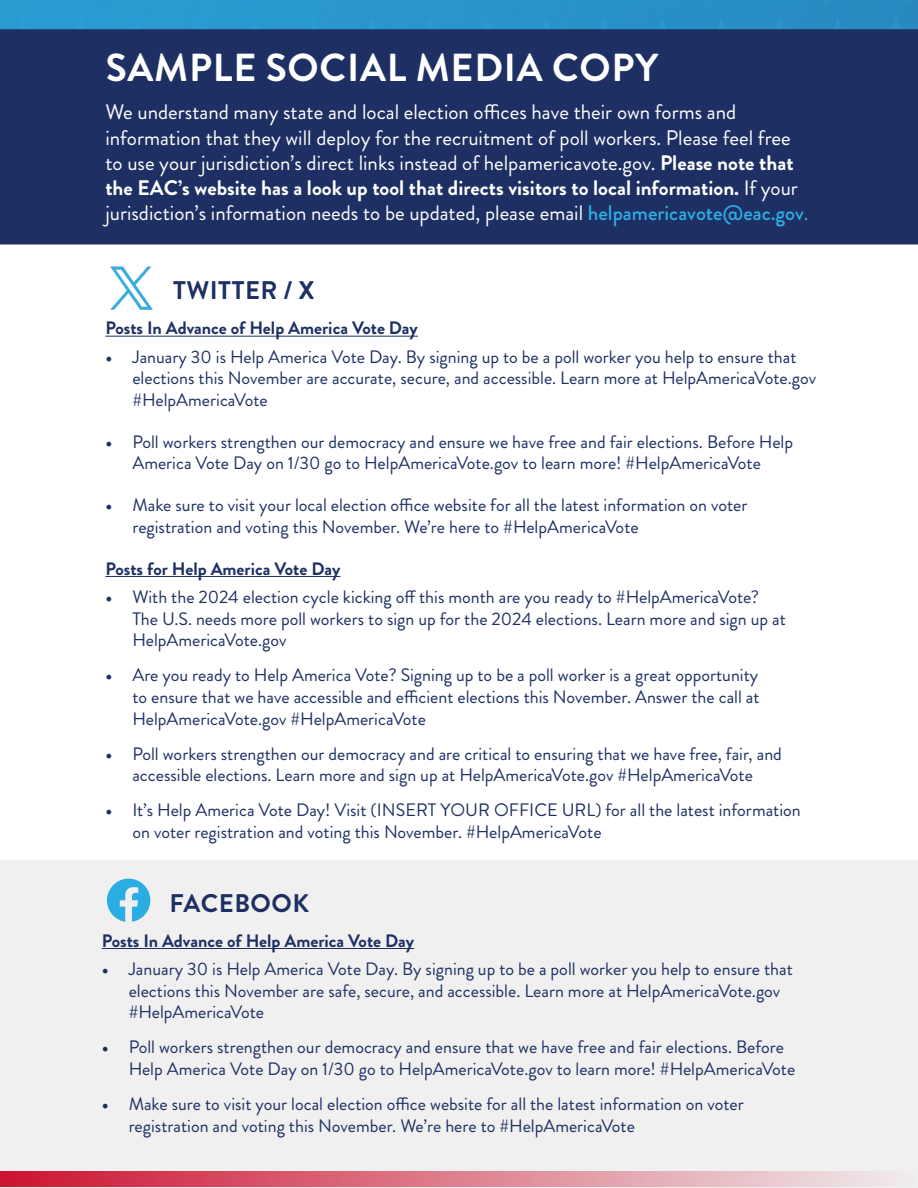
<style>
.page{position:relative;width:918px;height:1188px;background:#fff}
.page>*{position:absolute;margin:0;border:0;box-sizing:border-box;transform-origin:0 0}
.t1{font:700 39px "Brandon Grotesque";letter-spacing:.02em;color:#fff}
.t2{font:700 25.5px "Brandon Grotesque";letter-spacing:.02em;color:#1e3063}
.t3{font:21px/25.2px "Brandon Grotesque";color:#fff}
.t4{font:18px/21.6px "Brandon Grotesque";color:#1e3063}
.t5{font:700 18px "Brandon Grotesque";color:#1e3063}
.s1{font-weight:700}
.s2{font-weight:500;color:#2daee4}
.s3{color:#2daee4}
.s4{font-family:"Minion Pro"}
</style>
<div class="page">
<div style="left:0;top:860px;width:918px;height:328px;background:#f0f0f0"></div>
<img style="left:0;top:0;width:918px;height:29px">
<svg style="left:0;top:17px;width:44px;height:12px"></svg>
<svg style="left:466px;top:17px;width:44px;height:12px"></svg>
<svg style="left:233px;top:17px;width:44px;height:12px"></svg>
<svg style="left:699px;top:17px;width:44px;height:12px"></svg>
<svg style="left:59px;top:17px;width:43px;height:12px"></svg>
<svg style="left:525px;top:17px;width:43px;height:12px"></svg>
<svg style="left:292px;top:17px;width:43px;height:12px"></svg>
<svg style="left:758px;top:17px;width:43px;height:12px"></svg>
<svg style="left:117px;top:17px;width:43px;height:12px"></svg>
<svg style="left:583px;top:17px;width:43px;height:12px"></svg>
<svg style="left:350px;top:17px;width:43px;height:12px"></svg>
<svg style="left:816px;top:17px;width:43px;height:12px"></svg>
<svg style="left:175px;top:17px;width:44px;height:12px"></svg>
<svg style="left:641px;top:17px;width:44px;height:12px"></svg>
<svg style="left:408px;top:17px;width:44px;height:12px"></svg>
<svg style="left:874px;top:17px;width:44px;height:12px"></svg>
<svg style="left:0;top:0;width:44px;height:4px"></svg>
<svg style="left:466px;top:0;width:44px;height:4px"></svg>
<svg style="left:233px;top:0;width:44px;height:4px"></svg>
<svg style="left:699px;top:0;width:44px;height:4px"></svg>
<svg style="left:59px;top:0;width:43px;height:4px"></svg>
<svg style="left:525px;top:0;width:43px;height:4px"></svg>
<svg style="left:292px;top:0;width:43px;height:4px"></svg>
<svg style="left:758px;top:0;width:43px;height:4px"></svg>
<svg style="left:117px;top:0;width:43px;height:4px"></svg>
<svg style="left:583px;top:0;width:43px;height:4px"></svg>
<svg style="left:350px;top:0;width:43px;height:4px"></svg>
<svg style="left:816px;top:0;width:43px;height:4px"></svg>
<svg style="left:175px;top:0;width:44px;height:4px"></svg>
<svg style="left:641px;top:0;width:44px;height:4px"></svg>
<svg style="left:408px;top:0;width:44px;height:4px"></svg>
<svg style="left:874px;top:0;width:44px;height:4px"></svg>
<div style="left:0;top:29px;width:918px;height:215px;background:#1e3063"></div>
<hr style="left:105px;top:336px;width:313px;height:1px;background:#1e3063">
<hr style="left:105px;top:576px;width:235px;height:1px;background:#1e3063">
<img style="left:111px;top:266px;width:42px;height:44px">
<hr style="left:102px;top:948px;width:312px;height:1px;background:#1e3063">
<div style="left:1px;top:1171px;width:916px;height:16px;background:linear-gradient(to right,#cd1331,#efedee)"></div>
<svg style="left:107px;top:878px;width:44px;height:44px"></svg>
<p class="t1" style="left:106px;top:40px;width:554px">SAMPLE SOCIAL MEDIA COPY</p>
<p class="t3" style="left:105px;top:100px;width:705px">We understand many state and local election offices have their own forms and information that they will deploy for the recruitment of poll workers. Please feel free to use your jurisdiction’s direct links instead of helpamericavote.gov. <span class="s1">Please note that the EAC’s website has a look up tool that directs visitors to local information.</span> If your jurisdiction’s information needs to be updated, please email <span class="s2">helpamericavote@eac.gov</span><span class="s3">.</span></p>
<p class="t2" style="left:173px;top:273px;width:143px">TWITTER / X</p>
<p class="t5" style="left:105px;top:316px;width:314px">Posts In Advance of Help America Vote Day</p>
<p class="t4" style="left:132px;top:346px;width:685px;text-indent:-27px"><span class="s4">•</span> January 30 is Help America Vote Day. By signing up to be a poll worker you help to ensure that elections this November are accurate, secure, and accessible. Learn more at HelpAmericaVote.gov #HelpAmericaVote</p>
<p class="t4" style="left:105px;top:431px;width:689px;text-align:center"><span class="s4">•</span> Poll workers strengthen our democracy and ensure we have free and fair elections. Before Help<br>America Vote Day on 1/30 go to HelpAmericaVote.gov to learn more! #HelpAmericaVote</p>
<p class="t4" style="left:132px;top:495px;width:617px;text-indent:-27px"><span class="s4">•</span> Make sure to visit your local election office website for all the latest information on voter registration and voting this November. We’re here to #HelpAmericaVote</p>
<p class="t5" style="left:105px;top:556px;width:236px">Posts for Help America Vote Day</p>
<p class="t4" style="left:132px;top:586px;width:655px;text-indent:-27px"><span class="s4">•</span> With the 2024 election cycle kicking off this month are you ready to #HelpAmericaVote?<br>The U.S. needs more poll workers to sign up for the 2024 elections. Learn more and sign up at<br>HelpAmericaVote.gov</p>
<p class="t4" style="left:132px;top:665px;width:629px;text-align:justify;text-indent:-27px"><span class="s4">•</span> Are you ready to Help America Vote? Signing up to be a poll worker is a great opportunity to ensure that we have accessible and efficient elections this November. Answer the call at HelpAmericaVote.gov #HelpAmericaVote</p>
<p class="t4" style="left:105px;top:743px;width:678px;text-align:center"><span class="s4">•</span> Poll workers strengthen our democracy and are critical to ensuring that we have free, fair, and accessible elections. Learn more and sign up at HelpAmericaVote.gov #HelpAmericaVote</p>
<p class="t4" style="left:132px;top:800px;width:670px;text-indent:-27px"><span class="s4">•</span> It’s Help America Vote Day! Visit (INSERT YOUR OFFICE URL) for all the latest information on voter registration and voting this November. #HelpAmericaVote</p>
<p class="t2" style="left:169px;top:885px;width:141px">FACEBOOK</p>
<p class="t5" style="left:102px;top:928px;width:314px">Posts In Advance of Help America Vote Day</p>
<p class="t4" style="left:129px;top:958px;width:666px;text-indent:-27px"><span class="s4">•</span> January 30 is Help America Vote Day. By signing up to be a poll worker you help to ensure that elections this November are safe, secure, and accessible. Learn more at HelpAmericaVote.gov #HelpAmericaVote</p>
<p class="t4" style="left:129px;top:1037px;width:668px;text-indent:-27px"><span class="s4">•</span> Poll workers strengthen our democracy and ensure that we have free and fair elections. Before<br>Help America Vote Day on 1/30 go to HelpAmericaVote.gov to learn more! #HelpAmericaVote</p>
<p class="t4" style="left:129px;top:1093px;width:617px;text-indent:-27px"><span class="s4">•</span> Make sure to visit your local election office website for all the latest information on voter registration and voting this November. We’re here to #HelpAmericaVote</p>
</div>
